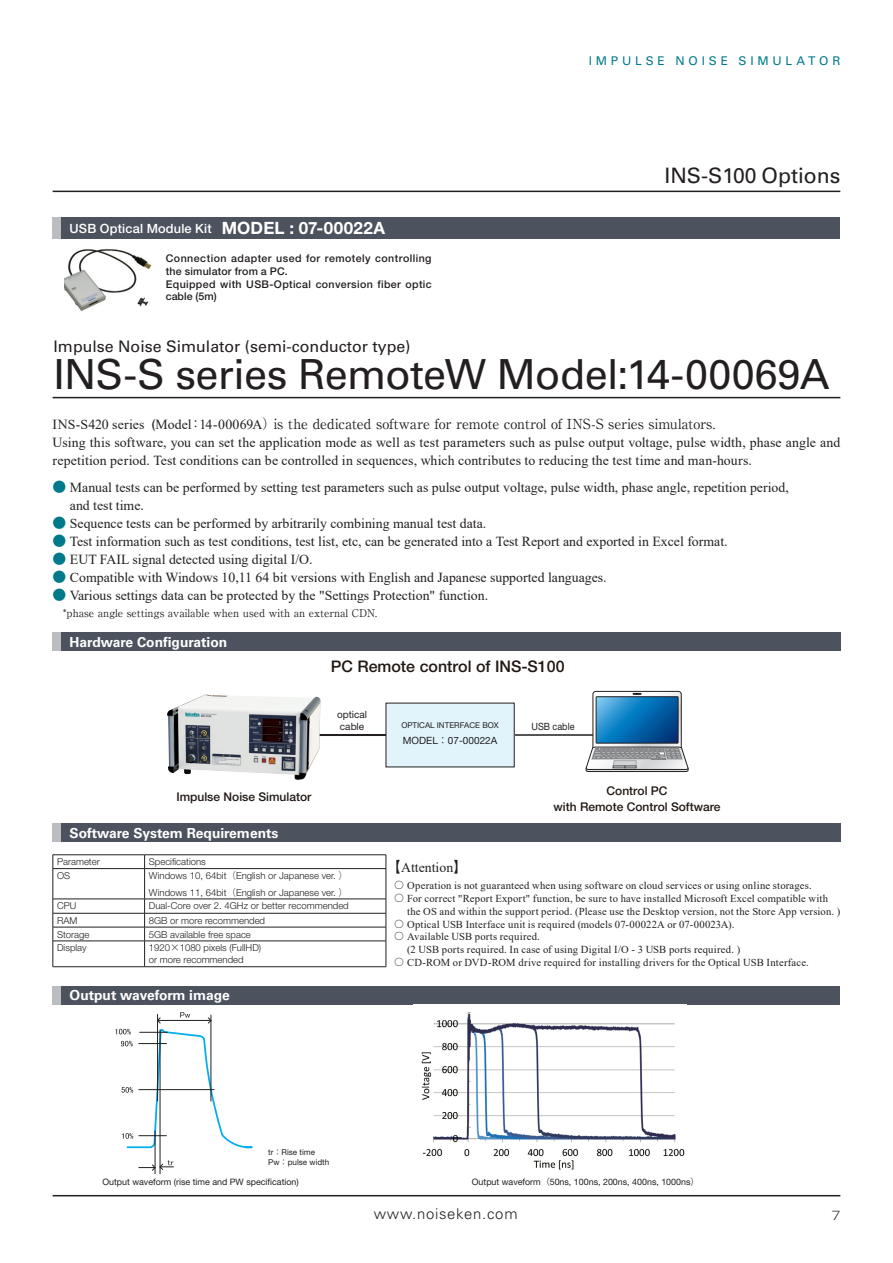
<style>
.page{position:relative;width:893px;height:1263px;background:#fff}
.page>*{position:absolute;margin:0;border:0;box-sizing:border-box;transform-origin:0 0}
.タイトルUnivers{font:41.4px "Univers LT Pro 55 Roman";letter-spacing:-.02em;color:#231f20}
.t1{font:21.3px "Univers LT Pro 55 Roman";color:#231f20}
.t2{font:500 16.05px "Helvetica Neue LT Pro";color:#211814}
.タイトル上{font:15.9px "Univers LT Pro 55 Roman";color:#231f20}
.t3{font:300 14.85px "Univers LT Pro 45";letter-spacing:.05em;color:#231f20}
.解説{font:13.8px "Times New Roman";color:#231f20}
.解説1{font:13.8px/18px "Times New Roman";letter-spacing:.005em;color:#231f20}
.解説1-2{font:13.8px "Ryumin Pro";letter-spacing:-.01em;color:#231f20}
.t4{font:700 13.8px "Univers LT Pro 65";color:#fff}
.OPTION{font:13.8px "Times New Roman";color:#231f20}
.t5{font:500 12.75px "Helvetica Neue LT Pro";letter-spacing:.015em;color:#fff}
.t6{font:500 12px/16px "Helvetica Neue LT Pro";color:#211814;text-align:center}
.t7{font:12px "Univers LT Pro 55 Roman";letter-spacing:.315em;color:#00798b}
.t8{font:300 11.7px "Shin Go Pro";color:#231f20}
.OPTION-2{font:10.65px "Times New Roman";letter-spacing:.02em;color:#231f20}
.解説-2{font:500 10.65px/12.8px "Helvetica Neue LT Pro";letter-spacing:.035em;color:#231f20}
.特徴{font:10.65px "Ryumin Pro";color:#231f20}
.t9{font:10.05px/12px "Helvetica Neue LT Pro";color:#231f20}
.t10{font:10.05px "Helvetica Neue LT Pro";color:#231f20;scale:.9 1}
.t11{font:300 9.6px "Helvetica Neue LT Pro";color:#231f20}
.t12{font:8.85px "Helvetica Neue LT Pro";color:#231f20}
.t13{font:8.1px/10.5px "Helvetica Neue LT Pro";color:#231f20}
.t14{font:7.95px "Helvetica Neue LT Pro";color:#231f20}
.s1{font-weight:700;font-size:16.95px}
.s2{font-family:"Times New Roman"}
.s3{font-family:"Ryumin Pro";color:#00798b}
.s4{font-family:"Koz Go Pro"}
.s5{font-family:"Shin Go Pro"}
.s6{font-family:"Ryumin Pro"}
</style>
<div class="page">
<img style="left:64px;top:249px;width:88px;height:62px">
<div style="left:53px;top:217px;width:787px;height:21px;background:#4c535f"></div>
<div style="left:53px;top:217px;width:8px;height:21px;background:#bcbdc0"></div>
<div style="left:53px;top:986px;width:787px;height:19px;background:#4c535f"></div>
<div style="left:53px;top:986px;width:8px;height:19px;background:#bcbdc0"></div>
<img style="left:413px;top:1004px;width:274px;height:166px">
<hr style="left:155px;top:1131px;width:1px;height:43px;background:#231f20">
<hr style="left:160px;top:1030px;width:1px;height:144px;background:#231f20">
<svg style="left:139px;top:1160px;width:34px;height:11px"></svg>
<svg style="left:115px;top:1012px;width:138px;height:137px"></svg>
<hr style="left:53px;top:191px;width:787px;height:1px;background:#231f20">
<div style="left:53px;top:633px;width:787px;height:18px;background:#4c535f"></div>
<div style="left:53px;top:633px;width:8px;height:18px;background:#bcbdc0"></div>
<div style="left:53px;top:824px;width:787px;height:18px;background:#4c535f"></div>
<div style="left:53px;top:824px;width:8px;height:18px;background:#bcbdc0"></div>
<hr style="left:53px;top:854px;width:92px;height:1px;background:#231f20">
<svg style="left:53px;top:855px;width:1px;height:13px"></svg>
<hr style="left:145px;top:854px;width:241px;height:1px;background:#231f20">
<svg style="left:144px;top:855px;width:1px;height:13px"></svg>
<svg style="left:386px;top:855px;width:1px;height:13px"></svg>
<hr style="left:53px;top:868px;width:92px;height:1px;background:#231f20">
<hr style="left:53px;top:869px;width:1px;height:30px;background:#231f20">
<hr style="left:145px;top:868px;width:241px;height:1px;background:#231f20">
<hr style="left:144px;top:869px;width:1px;height:30px;background:#231f20">
<hr style="left:386px;top:869px;width:1px;height:30px;background:#231f20">
<hr style="left:53px;top:899px;width:92px;height:1px;background:#231f20">
<hr style="left:145px;top:899px;width:241px;height:1px;background:#231f20">
<hr style="left:53px;top:913px;width:92px;height:1px;background:#231f20">
<hr style="left:145px;top:913px;width:241px;height:1px;background:#231f20">
<hr style="left:53px;top:927px;width:92px;height:1px;background:#231f20">
<hr style="left:145px;top:927px;width:241px;height:1px;background:#231f20">
<hr style="left:53px;top:941px;width:92px;height:1px;background:#231f20">
<svg style="left:53px;top:899px;width:1px;height:67px"></svg>
<hr style="left:145px;top:941px;width:241px;height:1px;background:#231f20">
<svg style="left:144px;top:899px;width:1px;height:67px"></svg>
<svg style="left:386px;top:899px;width:1px;height:67px"></svg>
<hr style="left:53px;top:966px;width:92px;height:1px;background:#231f20">
<hr style="left:145px;top:966px;width:241px;height:1px;background:#231f20">
<hr style="left:512px;top:734px;width:99px;height:2px;background:#231f20">
<hr style="left:512px;top:734px;width:99px;height:1px;background:#808285">
<hr style="left:316px;top:734px;width:80px;height:2px;background:#231f20">
<svg style="left:585px;top:691px;width:104px;height:81px"></svg>
<div style="left:386px;top:703px;width:128px;height:64px;background:#e1f4fc"></div>
<img style="left:167px;top:694px;width:154px;height:86px">
<hr style="left:53px;top:1195px;width:787px;height:1px;background:#231f20">
<hr style="left:53px;top:397px;width:787px;height:1px;background:#231f20">
<p class="t7" style="left:589px;top:54px;width:253px">IMPULSE NOISE SIMULATOR</p>
<p class="t5" style="left:70px;top:220px;width:317px">USB Optical Module Kit <span class="s1">MODEL : 07-00022A</span></p>
<p class="解説-2" style="left:166px;top:252px;width:267px">Connection adapter used for remotely controlling the simulator from a PC.</p>
<p class="解説-2" style="left:166px;top:277px;width:267px">Equipped with USB-Optical conversion fiber optic cable (5m)</p>
<p class="t1" style="left:664px;top:163px;width:177px">INS-S100 Options</p>
<p class="タイトル上" style="left:54px;top:336px;width:359px">Impulse Noise Simulator (semi-conductor type)</p>
<p class="タイトルUnivers" style="left:54px;top:350px;width:777px">INS-S series RemoteW Model:14-00069A</p>
<p class="解説1-2" style="left:53px;top:413px;width:664px"><span class="s2">INS-S420 series</span> (<span class="s2">Model</span>：<span class="s2">14-00069A</span>）is the dedicated software for remote control of INS-S series simulators.</p>
<p class="解説1" style="left:53px;top:433px;width:789px">Using this software, you can set the application mode as well as test parameters such as pulse output voltage, pulse width, phase angle and repetition period. Test conditions can be controlled in sequences, which contributes to reducing the test time and man-hours.</p>
<p class="解説" style="left:53px;top:478px;width:738px"><span class="s3">●</span> Manual tests can be performed by setting test parameters such as pulse output voltage, pulse width, phase angle, repetition period,</p>
<p class="解説" style="left:70px;top:496px;width:76px">and test time.</p>
<p class="解説" style="left:53px;top:514px;width:435px"><span class="s3">●</span> Sequence tests can be performed by arbitrarily combining manual test data.</p>
<p class="解説" style="left:53px;top:532px;width:676px"><span class="s3">●</span> Test information such as test conditions, test list, etc, can be generated into a Test Report and exported in Excel format.</p>
<p class="解説" style="left:53px;top:550px;width:261px"><span class="s3">●</span> EUT FAIL signal detected using digital I/O.</p>
<p class="解説" style="left:53px;top:568px;width:556px"><span class="s3">●</span> Compatible with Windows 10,11 64 bit versions with English and Japanese supported languages.</p>
<p class="解説" style="left:53px;top:586px;width:437px"><span class="s3">●</span> Various settings data can be protected by the "Settings Protection" function.</p>
<p class="特徴" style="left:63px;top:605px;width:315px">*phase angle settings available when used with an external CDN.</p>
<p class="t4" style="left:70px;top:633px;width:159px">Hardware Configuration</p>
<p class="t2" style="left:331px;top:657px;width:235px">PC Remote control of INS-S100</p>
<p class="t6" style="left:176px;top:788px;width:136px">Impulse Noise Simulator</p>
<p class="t9" style="left:337px;top:709px;width:32px">optical cable</p>
<p class="t4" style="left:70px;top:825px;width:210px">Software System Requirements</p>
<p class="t11" style="left:57px;top:856px;width:44px">Parameter</p>
<p class="t11" style="left:149px;top:856px;width:59px">Specifications</p>
<p class="t11" style="left:57px;top:870px;width:15px">OS</p>
<p class="t11" style="left:149px;top:870px;width:201px">Windows 10, 64bit<span class="s4">（</span>English or Japanese ver. <span class="s4">）</span></p>
<p class="t11" style="left:149px;top:886px;width:201px">Windows 11, 64bit<span class="s4">（</span>English or Japanese ver. <span class="s4">）</span></p>
<p class="t11" style="left:57px;top:900px;width:21px">CPU</p>
<p class="t11" style="left:149px;top:900px;width:201px">Dual-Core over 2. 4GHz or better recommended</p>
<p class="t11" style="left:57px;top:914px;width:22px">RAM</p>
<p class="t11" style="left:149px;top:914px;width:118px">8GB or more recommended</p>
<p class="t11" style="left:57px;top:928px;width:34px">Storage</p>
<p class="t11" style="left:149px;top:928px;width:104px">5GB available free space</p>
<p class="t11" style="left:57px;top:942px;width:31px">Display</p>
<p class="t11" style="left:149px;top:942px;width:114px">1920<span class="s4">×</span>1080 pixels (FullHD)</p>
<p class="t11" style="left:149px;top:954px;width:96px">or more recommended</p>
<p class="t4" style="left:70px;top:987px;width:162px">Output waveform image</p>
<p class="t14" style="left:401px;top:720px;width:99px">OPTICAL INTERFACE BOX</p>
<p class="t9" style="left:403px;top:734px;width:96px">MODEL<span class="s5">：</span>07-00022A</p>
<p class="t10" style="left:531px;top:721px;width:49px">USB cable</p>
<p class="t6" style="left:554px;top:783px;width:168px">Control PC<br>with Remote Control Software</p>
<p class="OPTION" style="left:387px;top:857px;width:82px"><span class="s6">【</span>Attention<span class="s6">】</span></p>
<p class="OPTION-2" style="left:394px;top:878px;width:419px"><span class="s6">〇</span> Operation is not guaranteed when using software on cloud services or using online storages.</p>
<p class="OPTION-2" style="left:394px;top:891px;width:436px"><span class="s6">〇</span> For correct "Report Export" function, be sure to have installed Microsoft Excel compatible with</p>
<p class="OPTION-2" style="left:407px;top:904px;width:435px">the OS and within the support period. (Please use the Desktop version, not the Store App version. )</p>
<p class="OPTION-2" style="left:394px;top:917px;width:342px"><span class="s6">〇</span> Optical USB Interface unit is required (models 07-00022A or 07-00023A).</p>
<p class="OPTION-2" style="left:394px;top:929px;width:147px"><span class="s6">〇</span> Available USB ports required.</p>
<p class="OPTION-2" style="left:407px;top:942px;width:335px">(2 USB ports required. In case of using Digital I/O - 3 USB ports required. )</p>
<p class="OPTION-2" style="left:394px;top:955px;width:417px"><span class="s6">〇</span> CD-ROM or DVD-ROM drive required for installing drivers for the Optical USB Interface.</p>
<p class="t13" style="left:268px;top:1146px;width:63px">tr<span class="s5">：</span>Rise time<br>Pw<span class="s5">：</span>pulse width</p>
<p class="t12" style="left:102px;top:1176px;width:198px">Output waveform (rise time and PW specification)</p>
<p class="t12" style="left:472px;top:1176px;width:229px">Output waveform<span class="s4">（</span>50ns, 100ns, 200ns, 400ns, 1000ns<span class="s4">）</span></p>
<p class="t3" style="left:374px;top:1205px;width:145px">www.noiseken.com</p>
<p class="t8" style="left:831px;top:1206px;width:10px">7</p>
</div>
